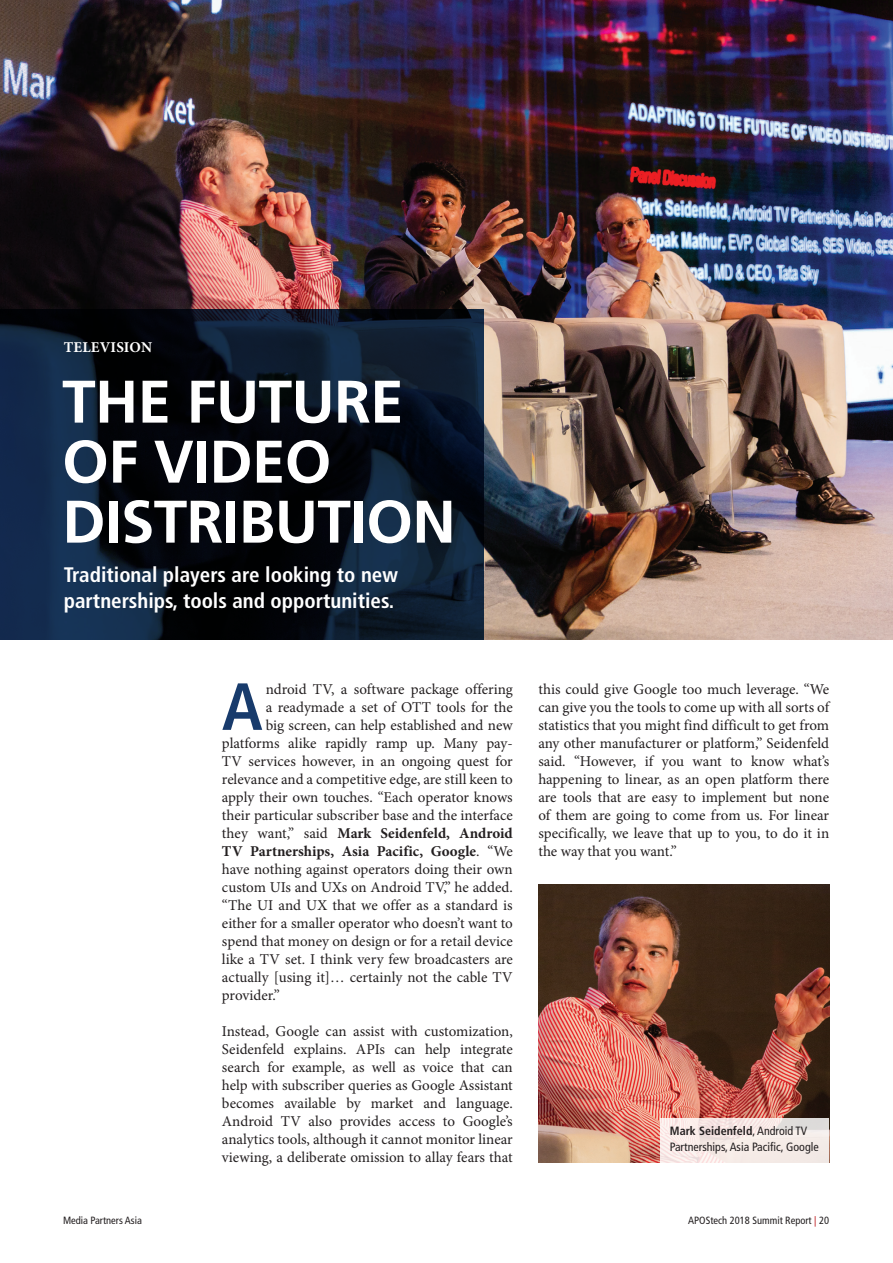
<style>
.page{position:relative;width:893px;height:1263px;background:#fff}
.page>*{position:absolute;margin:0;border:0;box-sizing:border-box;transform-origin:0 0}
.t1{font:700 condensed 66.6px "Frutiger LT Std";color:#183b6c}
.t2{font:700 60px/60px "Frutiger LT Std";letter-spacing:-.01em;color:#fff}
.t3{font:700 condensed 21px/25.5px "Frutiger LT Std";color:#fff}
.t4{font:15px/18px "Minion Pro";color:#231f20;text-align:justify}
.t5{font:700 15px "Minion Pro";color:#231f20}
.t6{font:700 15px "Minion Pro";letter-spacing:.01em;color:#fff}
.t7{font:condensed 12px/16.5px "Frutiger LT Std";color:#231f20}
.t8{font:condensed 10.5px "Frutiger LT Std";color:#231f20}
.s1{font-weight:400}
.s2{font-weight:700}
.s3{color:#be1e23}
</style>
<div class="page">
<img style="left:0;top:0;width:893px;height:640px">
<svg style="left:0;top:309px;width:484px;height:331px;background:#0a1525"></svg>
<img style="left:538px;top:884px;width:291px;height:278px">
<svg style="left:660px;top:1118px;width:169px;height:44px;background:#f4e8e5"></svg>
<p class="t6" style="left:64px;top:336px;width:90px">TELEVISION</p>
<h2 class="t2" style="left:62px;top:372px;width:395px">THE FUTURE<br>OF VIDEO<br>DISTRIBUTION</h2>
<h3 class="t3" style="left:64px;top:562px;width:336px">Traditional players are looking to new partnerships, tools and opportunities.</h3>
<p class="t4" style="left:266px;top:680px;width:249px">ndroid TV, a software package offering</p>
<p class="t4" style="left:266px;top:698px;width:249px">a readymade a set of OTT tools for the</p>
<p class="t4" style="left:266px;top:716px;width:249px">big screen, can help established and new</p>
<p class="t4" style="left:222px;top:734px;width:292px">platforms alike rapidly ramp up. Many pay-</p>
<p class="t4" style="left:222px;top:752px;width:292px">TV services however, in an ongoing quest for</p>
<p class="t4" style="left:222px;top:770px;width:292px">relevance and a competitive edge, are still keen to</p>
<p class="t4" style="left:222px;top:788px;width:292px">apply their own touches. “Each operator knows</p>
<p class="t4" style="left:222px;top:806px;width:292px">their particular subscriber base and the interface</p>
<p class="t5" style="left:222px;top:822px;width:292px"><span class="s1">they want,” said</span> Mark Seidenfeld, Android</p>
<p class="t5" style="left:222px;top:840px;width:292px">TV Partnerships, Asia Pacific, Google<span class="s1">. “We</span></p>
<p class="t4" style="left:222px;top:860px;width:292px">have nothing against operators doing their own</p>
<p class="t4" style="left:222px;top:878px;width:292px">custom UIs and UXs on Android TV,” he added.</p>
<p class="t4" style="left:222px;top:896px;width:292px">“The UI and UX that we offer as a standard is</p>
<p class="t4" style="left:222px;top:914px;width:292px">either for a smaller operator who doesn’t want to</p>
<p class="t4" style="left:222px;top:932px;width:292px">spend that money on design or for a retail device</p>
<p class="t4" style="left:222px;top:950px;width:292px">like a TV set. I think very few broadcasters are</p>
<p class="t4" style="left:222px;top:968px;width:292px">actually [using it]… certainly not the cable TV</p>
<p class="t4" style="left:222px;top:986px;width:59px">provider.”</p>
<p class="t4" style="left:222px;top:1022px;width:292px">Instead, Google can assist with customization, Seidenfeld explains. APIs can help integrate search for example, as well as voice that can help with subscriber queries as Google Assistant becomes available by market and language.<br>Android TV also provides access to Google’s analytics tools, although it cannot monitor linear viewing, a deliberate omission to allay fears that</p>
<h1 class="t1" style="left:222px;top:667px;width:42px">A</h1>
<p class="t4" style="left:538px;top:680px;width:292px">this could give Google too much leverage. “We can give you the tools to come up with all sorts of statistics that you might find difficult to get from any other manufacturer or platform,” Seidenfeld said. “However, if you want to know what’s happening to linear, as an open platform there are tools that are easy to implement but none of them are going to come from us. For linear specifically, we leave that up to you, to do it in the way that you want.”</p>
<p class="t7" style="left:670px;top:1122px;width:150px"><span class="s2">Mark Seidenfeld</span>, Android TV<br>Partnerships, Asia Pacific, Google</p>
<p class="t8" style="left:63px;top:1214px;width:80px">Media Partners Asia</p>
<p class="t8" style="left:688px;top:1214px;width:143px">APOStech 2018 Summit Report <span class="s3">|</span> 20</p>
</div>
